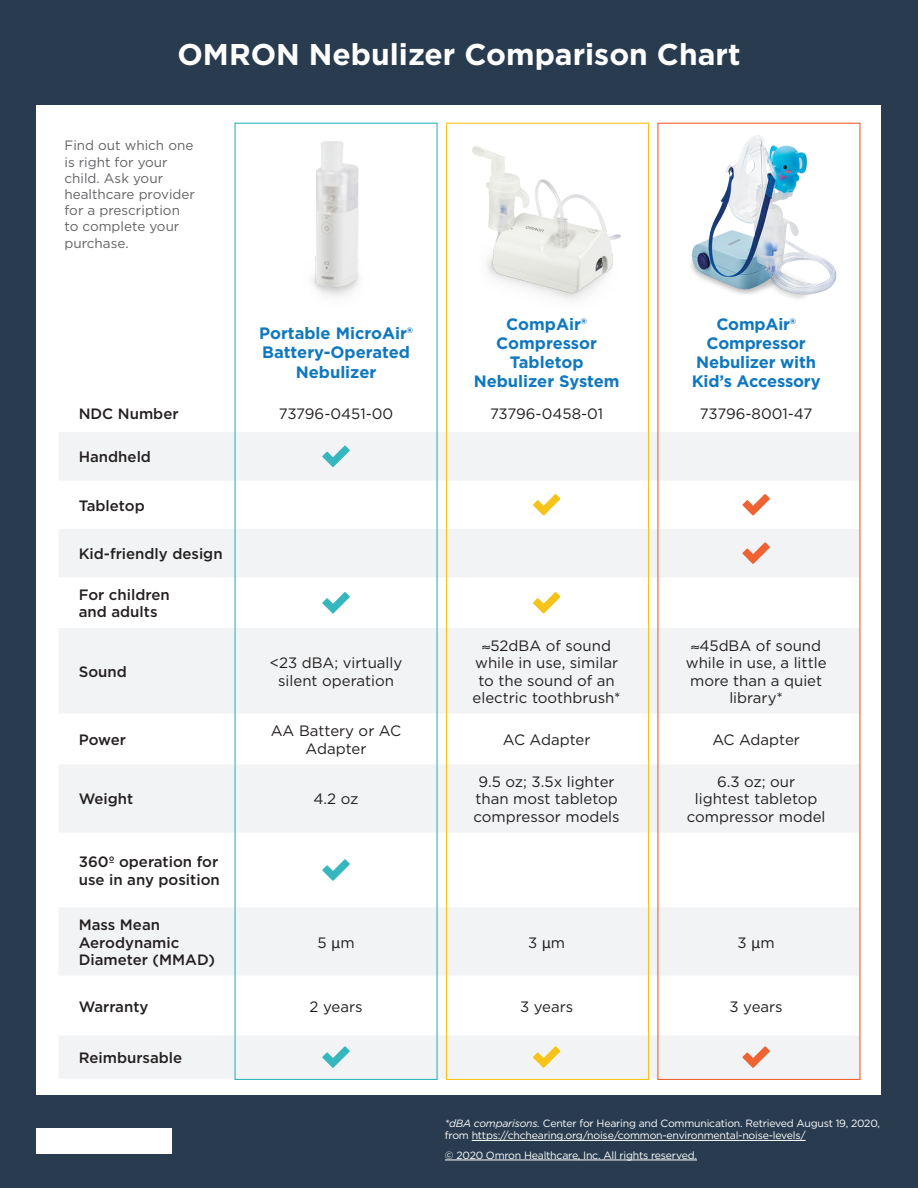
<style>
.page{position:relative;width:918px;height:1188px;background:#293c4f}
.page>*{position:absolute;margin:0;border:0;box-sizing:border-box;transform-origin:0 0}
.t1{font:700 30px "Gotham";color:#fff}
.t2{font:700 16.5px/19.2px "Gotham";letter-spacing:-.005em;color:#1078bf;text-align:center}
.t3{font:15px/17.2px "Gotham";color:#231f20;text-align:center}
.t4{font:500 15px/17.2px "Gotham";color:#231f20}
.t5{font:13.5px/16.2px "Gotham";color:#636366}
.t6{font:10.5px/12.6px "Gotham";letter-spacing:-.02em;color:#fff}
.s1{font-family:"Helvetica"}
.s2{font-style:italic}
</style>
<div class="page">
<div style="left:37px;top:105px;width:844px;height:990px;background:#fff"></div>
<svg style="left:59px;top:432px;width:800px;height:647px;fill:#f2f3f4"></svg>
<img style="left:312px;top:141px;width:47px;height:156px">
<img style="left:472px;top:146px;width:149px;height:154px">
<img style="left:691px;top:135px;width:146px;height:164px">
<svg style="left:322px;top:446px;width:28px;height:21px"></svg>
<svg style="left:533px;top:494px;width:27px;height:21px"></svg>
<svg style="left:743px;top:494px;width:27px;height:21px"></svg>
<svg style="left:743px;top:542px;width:27px;height:22px"></svg>
<svg style="left:322px;top:592px;width:28px;height:21px"></svg>
<svg style="left:533px;top:592px;width:27px;height:21px"></svg>
<svg style="left:322px;top:859px;width:28px;height:22px"></svg>
<svg style="left:322px;top:1046px;width:28px;height:22px"></svg>
<svg style="left:533px;top:1046px;width:27px;height:22px"></svg>
<svg style="left:743px;top:1046px;width:27px;height:22px"></svg>
<div style="left:446px;top:123px;width:203px;height:957px;border:1px solid #f6c419"></div>
<hr style="left:472px;top:1140px;width:334px;height:1px;background:#fff">
<hr style="left:445px;top:1160px;width:252px;height:1px;background:#fff">
<div style="left:37px;top:1129px;width:134px;height:24px;background:#fff"></div>
<p class="t1" style="left:177px;top:34px;width:565px">OMRON Nebulizer Comparison Chart</p>
<p class="t5" style="left:64px;top:137px;width:132px">Find out which one is right for your child. Ask your healthcare provider for a prescription to complete your purchase.</p>
<p class="t2" style="left:259px;top:324px;width:155px">Portable MicroAir®<br>Battery-Operated<br>Nebulizer</p>
<p class="t2" style="left:474px;top:314px;width:147px">CompAir®<br>Compressor<br>Tabletop<br>Nebulizer System</p>
<p class="t2" style="left:692px;top:314px;width:130px">CompAir®<br>Compressor<br>Nebulizer with<br>Kid’s Accessory</p>
<p class="t4" style="left:79px;top:405px;width:101px">NDC Number</p>
<p class="t3" style="left:279px;top:404px;width:116px">73796-0451-00</p>
<p class="t3" style="left:490px;top:404px;width:115px">73796-0458-01</p>
<p class="t3" style="left:700px;top:404px;width:114px">73796-8001-47</p>
<p class="t4" style="left:79px;top:448px;width:74px">Handheld</p>
<p class="t4" style="left:79px;top:497px;width:68px">Tabletop</p>
<p class="t4" style="left:79px;top:545px;width:145px">Kid-friendly design</p>
<p class="t4" style="left:79px;top:586px;width:92px">For children and adults</p>
<p class="t4" style="left:79px;top:663px;width:50px">Sound</p>
<p class="t3" style="left:270px;top:654px;width:134px">&lt;23 dBA; virtually silent operation</p>
<p class="t3" style="left:473px;top:637px;width:150px">≈52dBA of sound while in use, similar to the sound of an electric toothbrush*</p>
<p class="t3" style="left:686px;top:637px;width:142px">≈45dBA of sound while in use, a little more than a quiet library*</p>
<p class="t4" style="left:79px;top:731px;width:49px">Power</p>
<p class="t3" style="left:271px;top:722px;width:132px">AA Battery or AC<br>Adapter</p>
<p class="t3" style="left:503px;top:731px;width:89px">AC Adapter</p>
<p class="t3" style="left:712px;top:731px;width:89px">AC Adapter</p>
<p class="t4" style="left:79px;top:790px;width:56px">Weight</p>
<p class="t3" style="left:314px;top:790px;width:46px">4.2 oz</p>
<p class="t3" style="left:474px;top:773px;width:148px">9.5 oz; 3.5x lighter than most tabletop compressor models</p>
<p class="t3" style="left:687px;top:773px;width:140px">6.3 oz; our<br>lightest tabletop compressor model</p>
<p class="t4" style="left:79px;top:853px;width:143px">360º operation for use in any position</p>
<p class="t4" style="left:79px;top:916px;width:138px">Mass Mean<br>Aerodynamic<br>Diameter (MMAD)</p>
<p class="t3" style="left:318px;top:933px;width:39px">5 <span class="s1">μ</span>m</p>
<p class="t3" style="left:528px;top:933px;width:39px">3 <span class="s1">μ</span>m</p>
<p class="t3" style="left:738px;top:933px;width:39px">3 <span class="s1">μ</span>m</p>
<p class="t4" style="left:79px;top:997px;width:71px">Warranty</p>
<p class="t3" style="left:310px;top:997px;width:55px">2 years</p>
<p class="t3" style="left:520px;top:997px;width:55px">3 years</p>
<p class="t3" style="left:730px;top:997px;width:55px">3 years</p>
<p class="t4" style="left:79px;top:1049px;width:105px">Reimbursable</p>
<p class="t6" style="left:445px;top:1117px;width:437px"><span class="s2">*dBA comparisons.</span> Center for Hearing and Communication. Retrieved August 19, 2020, from https://chchearing.org/noise/common-environmental-noise-levels/</p>
<p class="t6" style="left:445px;top:1149px;width:254px">© 2020 Omron Healthcare, Inc. All rights reserved.</p>
</div>
